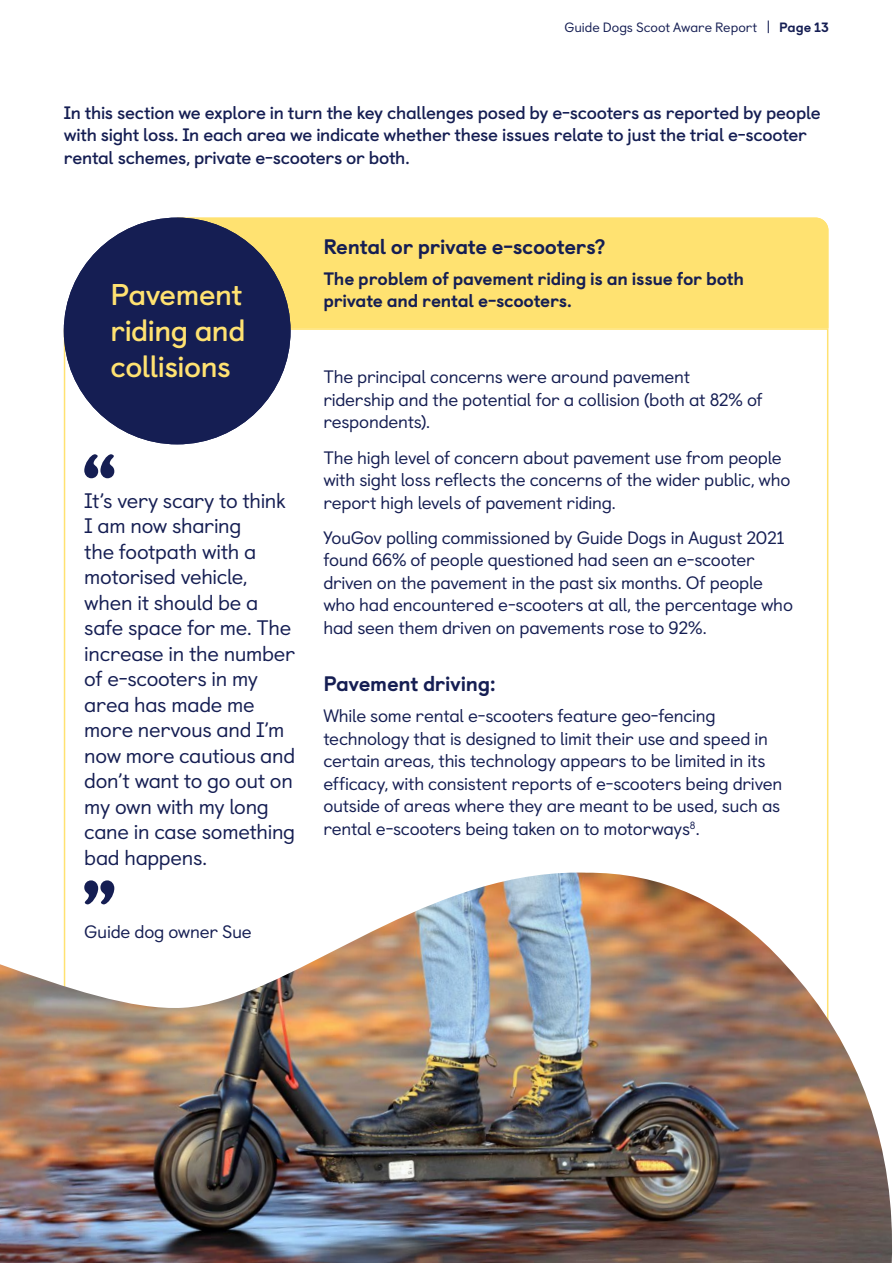
<style>
.page{position:relative;width:893px;height:1263px;background:#fff}
.page>*{position:absolute;margin:0;border:0;box-sizing:border-box;transform-origin:0 0}
.h3_bubble{font:700 30px/36px "Castledown";letter-spacing:-.02em;color:#ffe271;text-align:justify}
.p_main{font:21px/25.5px "Castledown";letter-spacing:-.015em;color:#151e53}
.h4_sub_bubble{font:800 21px "Castledown";letter-spacing:-.015em;color:#151e53}
.p_main-2{font:18px/22.5px "Castledown";letter-spacing:-.015em;color:#151e53}
.p_main-3{font:700 18px/22.5px "Castledown";letter-spacing:-.015em;color:#151e53}
.p_main-4{font:800 18px/22.5px "Castledown";letter-spacing:-.015em;color:#151e53}
.t1{font:13.5px "Castledown";color:#151e53}
.s1{font-weight:800}
</style>
<div class="page">
<svg style="left:63px;top:328px;width:766px;height:544px"></svg>
<div style="left:189px;top:218px;width:639px;height:110px;background:#ffe271"></div>
<div style="left:64px;top:218px;width:227px;height:226px;background:#151e53;border-radius:113px"></div>
<svg style="left:84px;top:454px;width:30px;height:24px"></svg>
<img style="left:0;top:872px;width:892px;height:391px">
<p class="t1" style="left:564px;top:16px;width:266px">Guide Dogs Scoot Aware Report | <span class="s1">Page 13</span></p>
<p class="p_main-3" style="left:64px;top:100px;width:758px">In this section we explore in turn the key challenges posed by e-scooters as reported by people with sight loss. In each area we indicate whether these issues relate to just the trial e-scooter rental schemes, private e-scooters or both.</p>
<h3 class="h3_bubble" style="left:111px;top:275px;width:137px">Pavement riding and collisions</h3>
<p class="p_main" style="left:84px;top:486px;width:212px">It’s very scary to think<br>I am now sharing<br>the footpath with a motorised vehicle, when it should be a safe space for me. The increase in the number of e-scooters in my area has made me more nervous and I’m now more cautious and don’t want to go out on my own with my long cane in case something bad happens.</p>
<p class="p_main-2" style="left:84px;top:919px;width:169px">Guide dog owner Sue</p>
<h4 class="h4_sub_bubble" style="left:323px;top:229px;width:284px">Rental or private e-scooters?</h4>
<p class="p_main-4" style="left:323px;top:265px;width:422px">The problem of pavement riding is an issue for both private and rental e-scooters.</p>
<p class="p_main-2" style="left:323px;top:364px;width:441px">The principal concerns were around pavement ridership and the potential for a collision (both at 82% of respondents).</p>
<p class="p_main-2" style="left:323px;top:445px;width:469px">The high level of concern about pavement use from people with sight loss reflects the concerns of the wider public, who report high levels of pavement riding.</p>
<p class="p_main-2" style="left:323px;top:525px;width:471px">YouGov polling commissioned by Guide Dogs in August 2021 found 66% of people questioned had seen an e-scooter driven on the pavement in the past six months. Of people who had encountered e-scooters at all, the percentage who had seen them driven on pavements rose to 92%.</p>
<h4 class="h4_sub_bubble" style="left:323px;top:666px;width:174px">Pavement driving:</h4>
<p class="p_main-2" style="left:323px;top:703px;width:460px">While some rental e-scooters feature geo-fencing technology that is designed to limit their use and speed in certain areas, this technology appears to be limited in its efficacy, with consistent reports of e-scooters being driven outside of areas where they are meant to be used, such as rental e-scooters being taken on to motorways<sup>8</sup>.</p>
</div>
